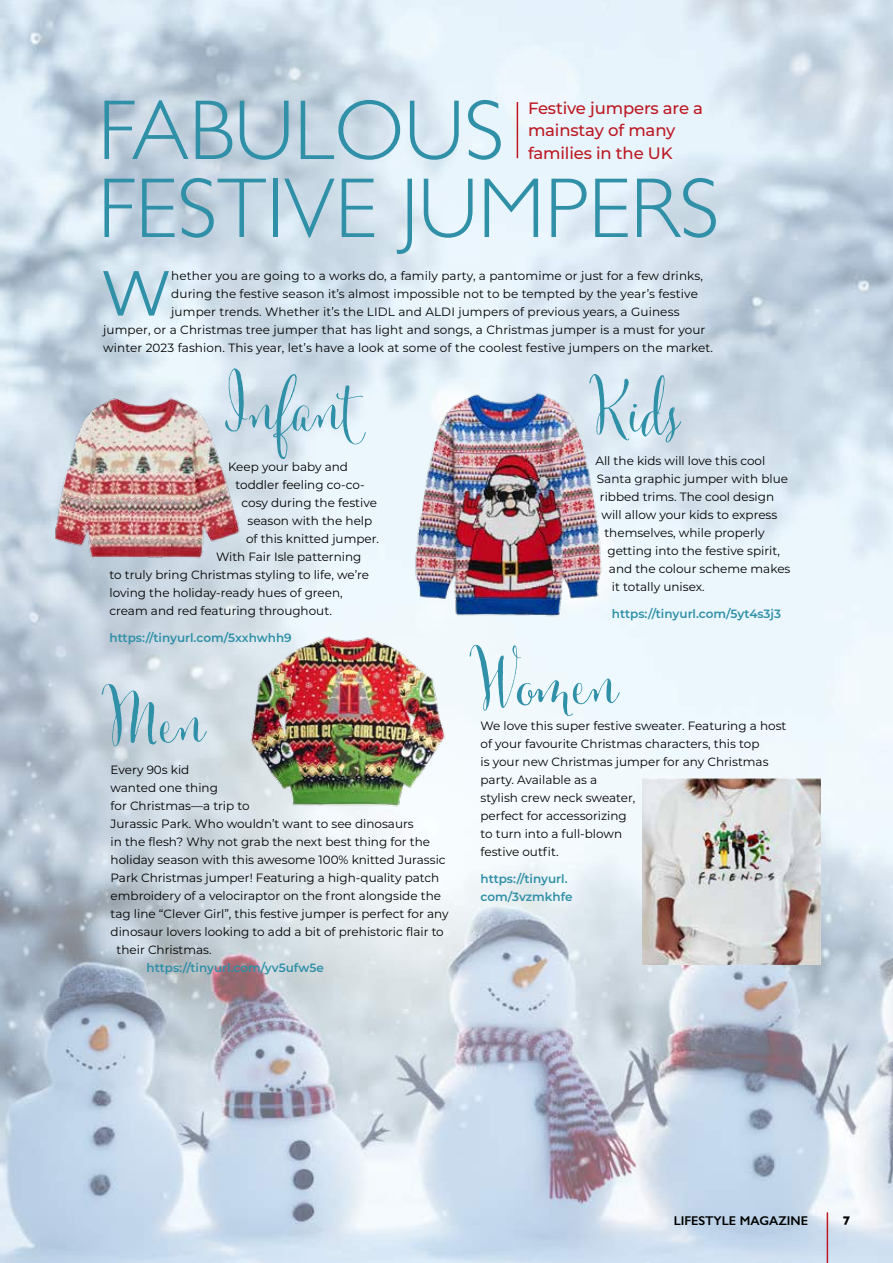
<style>
.page{position:relative;width:893px;height:1263px;background:#fff}
.page>*{position:absolute;margin:0;border:0;box-sizing:border-box;transform-origin:0 0}
.t1{font:300 85.5px/78px "Gill Sans";color:#2f90a7}
.t2{font:79.5px "Cantoni Pro";color:#2f90a7}
.t3{font:63.45px "Montserrat";color:#2f90a7}
.t4{font:500 16.5px/22.5px "Montserrat";letter-spacing:-.01em;color:#bd1822}
.t5{font:600 12.75px "Gill Sans";color:#000}
.t6{font:700 12.75px "Gill Sans";color:#000}
.t7{font:12px/18px "Montserrat";color:#000}
.t8{font:600 12px/18px "Montserrat";color:#2f90a7}
</style>
<div class="page">
<img style="left:0;top:0;width:893px;height:1263px">
<img style="left:0;top:255px;width:1px;height:921px">
<hr style="left:827px;top:1212px;width:1px;height:51px;background:#bd1822">
<hr style="left:517px;top:102px;width:1px;height:56px;background:#bd1822">
<img style="left:44px;top:350px;width:216px;height:227px">
<img style="left:244px;top:620px;width:209px;height:210px">
<img style="left:395px;top:372px;width:209px;height:253px">
<img style="left:642px;top:779px;width:178px;height:185px">
<h1 class="t1" style="left:98px;top:88px;width:623px">FABULOUS<br>FESTIVE JUMPERS</h1>
<h3 class="t4" style="left:528px;top:96px;width:177px">Festive jumpers are a mainstay of many families in the UK</h3>
<h3 class="t3" style="left:101px;top:249px;width:72px">W</h3>
<p class="t7" style="left:171px;top:266px;width:533px">hether you are going to a works do, a family party, a pantomime or just for a few drinks,</p>
<p class="t7" style="left:171px;top:284px;width:528px">during the festive season it’s almost impossible not to be tempted by the year’s festive</p>
<p class="t7" style="left:171px;top:302px;width:510px">jumper trends. Whether it’s the LIDL and ALDI jumpers of previous years, a Guiness</p>
<p class="t7" style="left:103px;top:320px;width:604px">jumper, or a Christmas tree jumper that has light and songs, a Christmas jumper is a must for your</p>
<p class="t7" style="left:103px;top:338px;width:611px">winter 2023 fashion. This year, let’s have a look at some of the coolest festive jumpers on the market.</p>
<h2 class="t2" style="left:224px;top:357px;width:129px">Infant</h2>
<p class="t7" style="left:595px;top:451px;width:171px">All the kids will love this cool</p>
<p class="t7" style="left:597px;top:469px;width:193px">Santa graphic jumper with blue</p>
<p class="t7" style="left:600px;top:487px;width:176px">ribbed trims. The cool design</p>
<p class="t7" style="left:601px;top:505px;width:177px">will allow your kids to express</p>
<p class="t7" style="left:604px;top:523px;width:162px">themselves, while properly</p>
<p class="t7" style="left:607px;top:541px;width:174px">getting into the festive spirit,</p>
<p class="t7" style="left:609px;top:559px;width:183px">and the colour scheme makes</p>
<p class="t7" style="left:612px;top:577px;width:94px">it totally unisex.</p>
<p class="t8" style="left:612px;top:604px;width:171px">https://tinyurl.com/5yt4s3j3</p>
<h2 class="t2" style="left:592px;top:360px;width:88px">Kids</h2>
<p class="t7" style="left:228px;top:457px;width:122px">Keep your baby and</p>
<p class="t7" style="left:235px;top:475px;width:131px">toddler feeling co-co-</p>
<p class="t7" style="left:241px;top:493px;width:137px">cosy during the festive</p>
<p class="t7" style="left:247px;top:511px;width:126px">season with the help</p>
<p class="t7" style="left:246px;top:529px;width:135px">of this knitted jumper.</p>
<p class="t7" style="left:216px;top:547px;width:147px">With Fair Isle patterning</p>
<p class="t7" style="left:109px;top:565px;width:261px">to truly bring Christmas styling to life, we’re</p>
<p class="t7" style="left:109px;top:583px;width:235px">loving the holiday-ready hues of green,</p>
<p class="t7" style="left:109px;top:601px;width:224px">cream and red featuring throughout.</p>
<p class="t8" style="left:109px;top:628px;width:184px">https://tinyurl.com/5xxhwhh9</p>
<h2 class="t2" style="left:473px;top:631px;width:145px">Women</h2>
<h2 class="t2" style="left:104px;top:669px;width:101px">Men</h2>
<p class="t7" style="left:480px;top:717px;width:307px">We love this super festive sweater. Featuring a host of your favourite Christmas characters, this top<br>is your new Christmas jumper for any Christmas party. Available as a<br>stylish crew neck sweater,<br>perfect for accessorizing<br>to turn into a full-blown<br>festive outfit.</p>
<p class="t8" style="left:480px;top:869px;width:94px">https://tinyurl. com/3vzmkhfe</p>
<p class="t7" style="left:111px;top:760px;width:80px">Every 90s kid</p>
<p class="t7" style="left:111px;top:778px;width:109px">wanted one thing</p>
<p class="t7" style="left:111px;top:796px;width:141px">for Christmas—a trip to</p>
<p class="t7" style="left:111px;top:814px;width:305px">Jurassic Park. Who wouldn’t want to see dinosaurs</p>
<p class="t7" style="left:111px;top:832px;width:321px">in the flesh? Why not grab the next best thing for the</p>
<p class="t7" style="left:111px;top:850px;width:337px">holiday season with this awesome 100% knitted Jurassic</p>
<p class="t7" style="left:111px;top:868px;width:330px">Park Christmas jumper! Featuring a high-quality patch</p>
<p class="t7" style="left:111px;top:886px;width:332px">embroidery of a velociraptor on the front alongside the</p>
<p class="t7" style="left:111px;top:904px;width:340px">tag line “Clever Girl”, this festive jumper is perfect for any</p>
<p class="t7" style="left:111px;top:922px;width:335px">dinosaur lovers looking to add a bit of prehistoric flair to</p>
<p class="t7" style="left:117px;top:940px;width:97px">their Christmas.</p>
<p class="t8" style="left:147px;top:958px;width:179px">https://tinyurl.com/yv5ufw5e</p>
<p class="t5" style="left:674px;top:1213px;width:136px">LIFESTYLE MAGAZINE</p>
<p class="t6" style="left:843px;top:1210px;width:9px">7</p>
</div>
